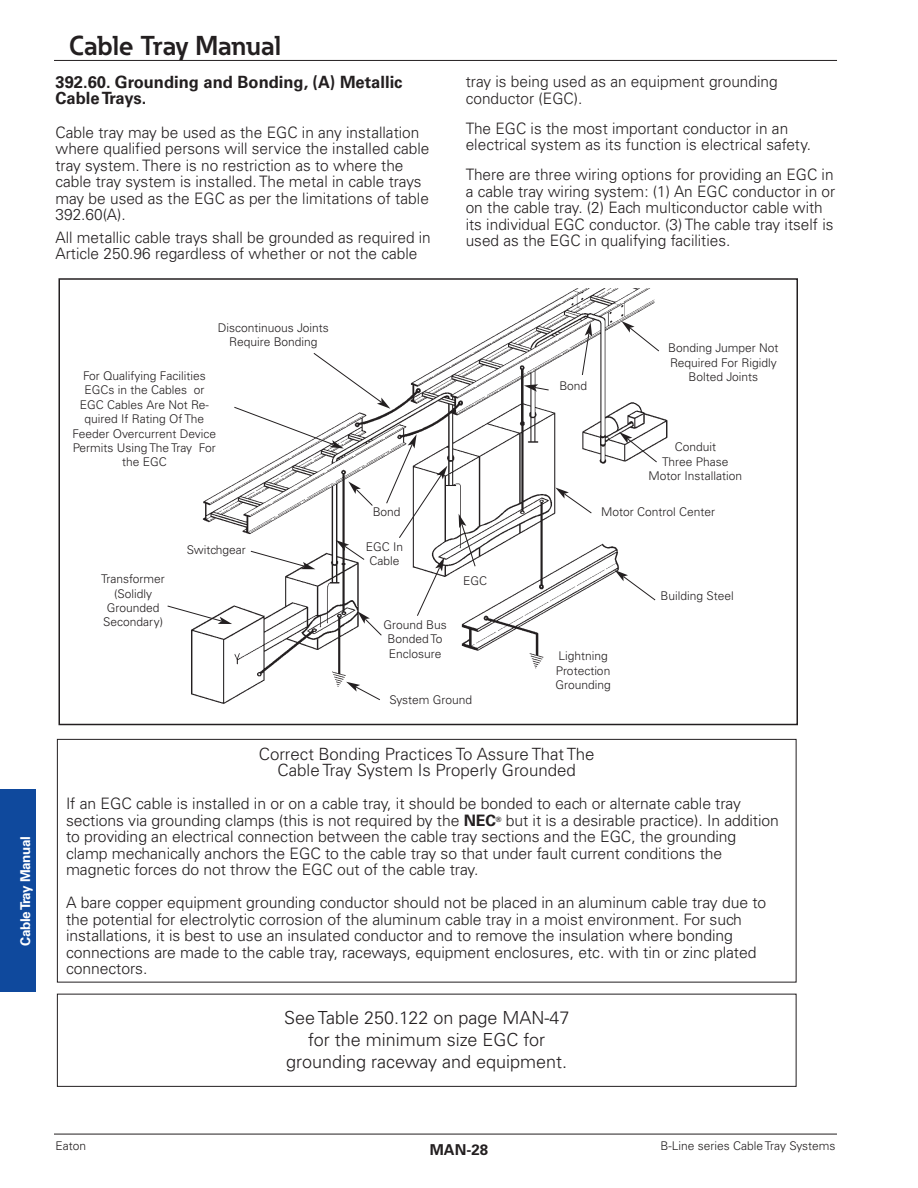
<style>
.page{position:relative;width:918px;height:1188px;background:#fff}
.page>*{position:absolute;margin:0;border:0;box-sizing:border-box;transform-origin:0 0}
.t1{font:700 27px "Eaton";color:#231f20}
.t2{font:300 18px/21.6px "Univers LT Std";color:#231f20;text-align:center}
.t3{font:300 16.8px/16.5px "Univers LT Std";color:#231f20;text-align:center}
.t4{font:700 16.8px/16.5px "Univers LT Std";color:#231f20}
.t5{font:300 15.75px/16.5px "Univers LT Std";letter-spacing:-.005em;color:#231f20}
.t6{font:700 15px "Univers LT Std";color:#231f20}
.t7{font:700 13.5px "Univers LT Std";letter-spacing:-.025em;color:#fff}
.t8{font:300 12px/14.4px "Univers LT Std";color:#231f20;text-align:center}
.s1{font-weight:700}
</style>
<div class="page">
<div style="left:0;top:790px;width:36px;height:202px;background:#0f499d"></div>
<img style="left:191px;top:288px;width:477px;height:416px">
<div style="left:58px;top:278px;width:740px;height:447px;border:2px solid #231f20"></div>
<div style="left:378px;top:619px;width:74px;height:49px;background:#fff"></div>
<div style="left:210px;top:322px;width:127px;height:36px;background:#fff"></div>
<div style="left:662px;top:342px;width:123px;height:46px;background:#fff"></div>
<div style="left:555px;top:380px;width:36px;height:18px;background:#fff"></div>
<div style="left:387px;top:694px;width:87px;height:21px;background:#fff"></div>
<svg style="left:459px;top:514px;width:16px;height:52px"></svg>
<svg style="left:621px;top:321px;width:38px;height:30px"></svg>
<svg style="left:619px;top:432px;width:38px;height:30px"></svg>
<svg style="left:615px;top:570px;width:40px;height:30px"></svg>
<svg style="left:555px;top:488px;width:37px;height:25px"></svg>
<svg style="left:167px;top:353px;width:280px;height:283px"></svg>
<svg style="left:524px;top:384px;width:25px;height:8px"></svg>
<svg style="left:582px;top:322px;width:10px;height:53px"></svg>
<svg style="left:346px;top:682px;width:34px;height:18px"></svg>
<div style="left:57px;top:739px;width:739px;height:243px;border:1px solid #231f20"></div>
<div style="left:57px;top:994px;width:739px;height:93px;border:1px solid #231f20"></div>
<hr style="left:54px;top:60px;width:783px;height:1px;background:#231f20">
<hr style="left:54px;top:1134px;width:783px;height:1px;background:#231f20">
<h1 class="t1" style="left:69px;top:36px;width:214px">Cable Tray Manual</h1>
<p class="t4" style="left:56px;top:75px;width:349px">392.60. Grounding and Bonding, (A) Metallic<br>Cable Trays.</p>
<p class="t5" style="left:56px;top:125px;width:376px">Cable tray may be used as the EGC in any installation where qualified persons will service the installed cable tray system. There is no restriction as to where the cable tray system is installed. The metal in cable trays may be used as the EGC as per the limitations of table 392.60(A).</p>
<p class="t5" style="left:56px;top:230px;width:377px">All metallic cable trays shall be grounded as required in<br>Article 250.96 regardless of whether or not the cable</p>
<p class="t5" style="left:466px;top:75px;width:313px">tray is being used as an equipment grounding conductor (EGC).</p>
<p class="t5" style="left:466px;top:121px;width:347px">The EGC is the most important conductor in an electrical system as its function is electrical safety.</p>
<p class="t5" style="left:466px;top:168px;width:371px">There are three wiring options for providing an EGC in a cable tray wiring system: (1) An EGC conductor in or on the cable tray. (2) Each multiconductor cable with its individual EGC conductor. (3) The cable tray itself is used as the EGC in qualifying facilities.</p>
<p class="t7" style="left:20px;top:946px;width:112px;rotate:-90deg">Cable Tray Manual</p>
<p class="t8" style="left:218px;top:322px;width:113px">Discontinuous Joints<br>Require Bonding</p>
<p class="t8" style="left:73px;top:370px;width:145px">For Qualifying Facilities<br>EGCs in the Cables or<br>EGC Cables Are Not Re&shy;quired If Rating Of The<br>Feeder Overcurrent Device<br>Permits Using The Tray For the EGC</p>
<p class="t8" style="left:101px;top:573px;width:65px">Transformer (Solidly<br>Grounded<br>Secondary)</p>
<p class="t8" style="left:187px;top:544px;width:61px">Switchgear</p>
<p class="t8" style="left:373px;top:506px;width:29px">Bond</p>
<p class="t8" style="left:366px;top:541px;width:39px">EGC In<br>Cable</p>
<p class="t8" style="left:383px;top:619px;width:65px">Ground Bus<br>Bonded To<br>Enclosure</p>
<p class="t8" style="left:463px;top:575px;width:25px">EGC</p>
<p class="t8" style="left:389px;top:694px;width:84px">System Ground</p>
<p class="t8" style="left:559px;top:380px;width:29px">Bond</p>
<p class="t8" style="left:668px;top:342px;width:112px">Bonding Jumper Not<br>Required For Rigidly<br>Bolted Joints</p>
<p class="t8" style="left:649px;top:441px;width:95px">Conduit<br>Three Phase<br>Motor Installation</p>
<p class="t8" style="left:601px;top:505px;width:116px">Motor Control Center</p>
<p class="t8" style="left:660px;top:589px;width:75px">Building Steel</p>
<p class="t8" style="left:555px;top:650px;width:57px;text-align:left">Lightning<br>Protection<br>Grounding</p>
<p class="t3" style="left:259px;top:747px;width:337px">Correct Bonding Practices To Assure That The<br>Cable Tray System Is Properly Grounded</p>
<p class="t5" style="left:66px;top:797px;width:715px">If an EGC cable is installed in or on a cable tray, it should be bonded to each or alternate cable tray sections via grounding clamps (this is not required by the <span class="s1">NEC</span><sup>®</sup> but it is a desirable practice). In addition to providing an electrical connection between the cable tray sections and the EGC, the grounding clamp mechanically anchors the EGC to the cable tray so that under fault current conditions the magnetic forces do not throw the EGC out of the cable tray.</p>
<p class="t5" style="left:66px;top:896px;width:702px">A bare copper equipment grounding conductor should not be placed in an aluminum cable tray due to the potential for electrolytic corrosion of the aluminum cable tray in a moist environment. For such installations, it is best to use an insulated conductor and to remove the insulation where bonding connections are made to the cable tray, raceways, equipment enclosures, etc. with tin or zinc plated connectors.</p>
<p class="t2" style="left:284px;top:1009px;width:287px">See Table 250.122 on page MAN-47 for the minimum size EGC for grounding raceway and equipment.</p>
<p class="t8" style="left:56px;top:1139px;width:32px">Eaton</p>
<p class="t8" style="left:660px;top:1139px;width:177px">B-Line series Cable Tray Systems</p>
<p class="t6" style="left:430px;top:1144px;width:60px">MAN-28</p>
</div>
